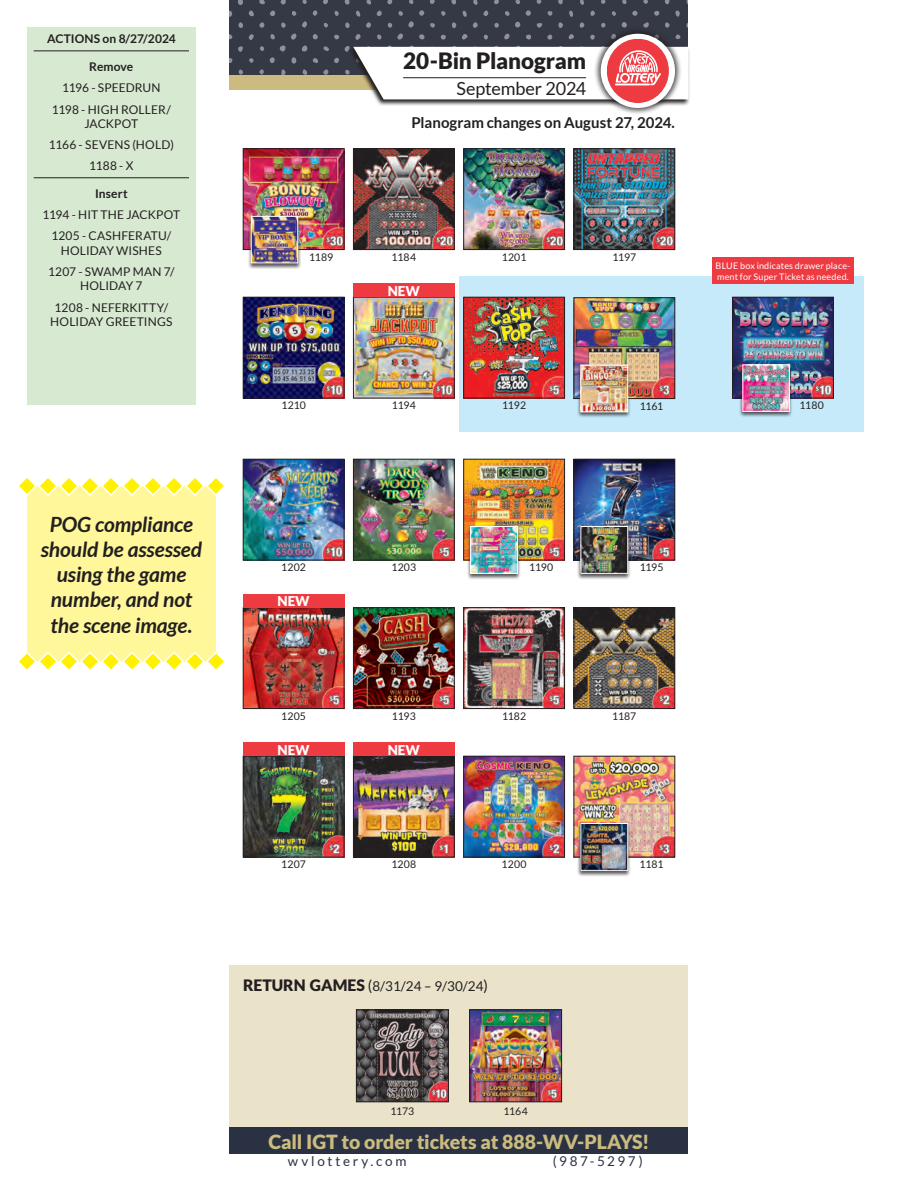
<style>
.page{position:relative;width:918px;height:1188px;background:#fff}
.page>*{position:absolute;margin:0;border:0;box-sizing:border-box;transform-origin:0 0}
.t1{font:900 22.5px "Lato";letter-spacing:-.005em;color:#231f20}
.t2{font:italic 700 21px/25.2px "Lato";letter-spacing:-.005em;color:#231f20;text-align:center}
.t3{font:900 19.5px "Lato";letter-spacing:-.01em;color:#cbbb7e}
.t4{font:18px "Lato";letter-spacing:-.01em;color:#231f20}
.t5{font:700 15px "Lato";color:#231f20}
.t6{font:13.5px "Lato";color:#231f20}
.t7{font:13.5px "Lato";letter-spacing:.2em;color:#293143}
.t8{font:900 13.5px "Lato";color:#fff}
.t9{font:12px/21.1px "Lato";letter-spacing:.01em;color:#231f20;text-align:center}
.t10{font:700 12px "Lato";letter-spacing:.01em;color:#231f20}
.t11{font:10.5px "Lato";color:#231f20}
.t12{font:9px/10.8px "Lato";letter-spacing:.015em;color:#fff}
.s1{font-weight:900;font-size:15.75px}
.s2{font-size:15px}
</style>
<div class="page">
<div style="left:230px;top:72px;width:229px;height:18px;background:#cbbb7e"></div>
<div style="left:230px;top:0;width:458px;height:74px;background:#353945"></div>
<svg style="left:238px;top:0;width:5px;height:5px"></svg>
<svg style="left:302px;top:46px;width:5px;height:6px"></svg>
<svg style="left:302px;top:21px;width:5px;height:7px"></svg>
<svg style="left:281px;top:0;width:5px;height:5px"></svg>
<svg style="left:249px;top:0;width:26px;height:16px"></svg>
<svg style="left:238px;top:46px;width:5px;height:6px"></svg>
<svg style="left:238px;top:22px;width:5px;height:6px"></svg>
<svg style="left:239px;top:70px;width:4px;height:4px"></svg>
<svg style="left:302px;top:69px;width:5px;height:5px"></svg>
<svg style="left:249px;top:22px;width:47px;height:52px"></svg>
<svg style="left:292px;top:11px;width:4px;height:5px"></svg>
<svg style="left:302px;top:0;width:5px;height:4px"></svg>
<svg style="left:378px;top:103px;width:311px;height:3px"></svg>
<div style="left:593px;top:26px;width:89px;height:89px;background:#231f20;opacity:.75"></div>
<div style="left:601px;top:34px;width:74px;height:74px;background:#fff;border-radius:50%"></div>
<svg style="left:313px;top:0;width:377px;height:103px"></svg>
<hr style="left:403px;top:77px;width:183px;height:1px;background:#231f20">
<div style="left:230px;top:965px;width:458px;height:162px;background:#eae3ca"></div>
<div style="left:230px;top:1127px;width:458px;height:27px;background:#293143"></div>
<img style="left:358px;top:1012px;width:89px;height:88px">
<div style="left:356px;top:1010px;width:93px;height:92px;border:1px solid #231f20"></div>
<img style="left:471px;top:1012px;width:89px;height:88px">
<div style="left:469px;top:1010px;width:93px;height:92px;border:1px solid #231f20"></div>
<div style="left:27px;top:486px;width:189px;height:176px;background:#fff79a"></div>
<svg style="left:19px;top:478px;width:205px;height:18px"></svg>
<svg style="left:19px;top:651px;width:205px;height:18px"></svg>
<div style="left:27px;top:27px;width:169px;height:378px;background:#d8e9d2"></div>
<hr style="left:34px;top:51px;width:155px;height:1px;background:#231f20">
<hr style="left:34px;top:178px;width:155px;height:1px;background:#231f20">
<div style="left:459px;top:277px;width:405px;height:155px;background:#c6eafa"></div>
<div style="left:712px;top:257px;width:142px;height:27px;background:#ee3a41"></div>
<img style="left:355px;top:150px;width:97px;height:98px">
<div style="left:353px;top:148px;width:101px;height:102px;border:1px solid #231f20"></div>
<img style="left:355px;top:299px;width:97px;height:97px">
<div style="left:353px;top:297px;width:101px;height:101px;border:1px solid #231f20"></div>
<img style="left:245px;top:299px;width:97px;height:97px">
<div style="left:243px;top:297px;width:101px;height:101px;border:1px solid #231f20"></div>
<img style="left:355px;top:461px;width:97px;height:97px">
<div style="left:353px;top:459px;width:101px;height:101px;border:1px solid #231f20"></div>
<img style="left:465px;top:610px;width:98px;height:97px">
<div style="left:463px;top:608px;width:102px;height:101px;border:1px solid #231f20"></div>
<img style="left:465px;top:461px;width:98px;height:97px">
<div style="left:463px;top:459px;width:102px;height:101px;border:1px solid #231f20"></div>
<img style="left:245px;top:610px;width:97px;height:97px">
<div style="left:243px;top:608px;width:101px;height:101px;border:1px solid #231f20"></div>
<img style="left:465px;top:299px;width:98px;height:97px">
<div style="left:463px;top:297px;width:102px;height:101px;border:1px solid #231f20"></div>
<img style="left:355px;top:610px;width:97px;height:97px">
<div style="left:353px;top:608px;width:101px;height:101px;border:1px solid #231f20"></div>
<img style="left:576px;top:300px;width:97px;height:97px">
<div style="left:574px;top:298px;width:101px;height:101px;border:1px solid #231f20"></div>
<img style="left:245px;top:758px;width:97px;height:97px">
<div style="left:243px;top:756px;width:101px;height:101px;border:1px solid #231f20"></div>
<img style="left:576px;top:610px;width:97px;height:97px">
<div style="left:574px;top:608px;width:101px;height:101px;border:1px solid #231f20"></div>
<img style="left:576px;top:758px;width:97px;height:97px">
<img style="left:355px;top:758px;width:97px;height:97px">
<div style="left:353px;top:756px;width:101px;height:101px;border:1px solid #231f20"></div>
<img style="left:465px;top:758px;width:98px;height:97px">
<div style="left:463px;top:756px;width:102px;height:101px;border:1px solid #231f20"></div>
<img style="left:576px;top:461px;width:97px;height:97px">
<div style="left:574px;top:459px;width:101px;height:101px;border:1px solid #231f20"></div>
<img style="left:734px;top:299px;width:98px;height:97px">
<div style="left:732px;top:297px;width:102px;height:101px;border:1px solid #231f20"></div>
<div style="left:243px;top:594px;width:101px;height:14px;background:#ee3a41"></div>
<div style="left:577px;top:364px;width:54px;height:54px;background:#231f20;opacity:.75"></div>
<img style="left:583px;top:367px;width:43px;height:43px">
<div style="left:581px;top:365px;width:47px;height:47px;border:1px solid #fff"></div>
<img style="left:245px;top:150px;width:97px;height:98px">
<div style="left:243px;top:148px;width:101px;height:102px;border:1px solid #231f20"></div>
<img style="left:576px;top:150px;width:97px;height:98px">
<div style="left:574px;top:148px;width:101px;height:102px;border:1px solid #231f20"></div>
<img style="left:465px;top:150px;width:98px;height:98px">
<div style="left:463px;top:148px;width:102px;height:102px;border:1px solid #231f20"></div>
<div style="left:353px;top:284px;width:101px;height:13px;background:#ee3a41"></div>
<img style="left:245px;top:461px;width:97px;height:97px">
<div style="left:243px;top:459px;width:101px;height:101px;border:1px solid #231f20"></div>
<div style="left:247px;top:215px;width:54px;height:54px;background:#231f20;opacity:.75"></div>
<img style="left:253px;top:218px;width:43px;height:43px">
<div style="left:251px;top:216px;width:47px;height:47px;border:1px solid #fff"></div>
<div style="left:467px;top:525px;width:54px;height:55px;background:#231f20;opacity:.75"></div>
<img style="left:472px;top:528px;width:44px;height:44px">
<div style="left:470px;top:526px;width:48px;height:48px;border:1px solid #fff"></div>
<div style="left:739px;top:364px;width:54px;height:54px;background:#231f20;opacity:.75"></div>
<img style="left:744px;top:366px;width:44px;height:44px">
<div style="left:742px;top:364px;width:48px;height:48px;border:1px solid #fff"></div>
<div style="left:577px;top:822px;width:54px;height:55px;background:#231f20;opacity:.75"></div>
<img style="left:583px;top:825px;width:43px;height:44px">
<div style="left:581px;top:823px;width:47px;height:48px;border:1px solid #fff"></div>
<div style="left:243px;top:742px;width:101px;height:14px;background:#ee3a41"></div>
<div style="left:353px;top:742px;width:101px;height:14px;background:#ee3a41"></div>
<div style="left:577px;top:525px;width:54px;height:55px;background:#231f20;opacity:.75"></div>
<img style="left:583px;top:528px;width:43px;height:44px">
<div style="left:581px;top:526px;width:47px;height:48px;border:1px solid #fff"></div>
<p class="t10" style="left:47px;top:32px;width:130px">ACTIONS on 8/27/2024</p>
<p class="t10" style="left:89px;top:60px;width:46px">Remove</p>
<p class="t9" style="left:52px;top:77px;width:121px">1196 - SPEEDRUN<br>1198 - HIGH ROLLER/</p>
<p class="t9" style="left:49px;top:113px;width:127px">JACKPOT<br>1166 - SEVENS (HOLD)<br>1188 - X</p>
<p class="t10" style="left:95px;top:187px;width:34px">Insert</p>
<p class="t9" style="left:43px;top:204px;width:139px">1194 - HIT THE JACKPOT<br>1205 - CASHFERATU/</p>
<p class="t9" style="left:48px;top:240px;width:128px">HOLIDAY WISHES<br>1207 - SWAMP MAN 7/</p>
<p class="t9" style="left:55px;top:275px;width:115px">HOLIDAY 7<br>1208 - NEFERKITTY/</p>
<p class="t9" style="left:50px;top:311px;width:124px">HOLIDAY GREETINGS</p>
<h2 class="t2" style="left:41px;top:512px;width:163px">POG compliance should be assessed using the game number, and not the scene image.</h2>
<h1 class="t1" style="left:403px;top:48px;width:184px">20-Bin Planogram</h1>
<h3 class="t4" style="left:457px;top:78px;width:131px">September 2024</h3>
<p class="t5" style="left:411px;top:113px;width:265px">Planogram changes on August 27, 2024.</p>
<p class="t11" style="left:309px;top:251px;width:26px">1189</p>
<p class="t11" style="left:502px;top:251px;width:26px">1201</p>
<p class="t11" style="left:612px;top:251px;width:25px">1197</p>
<p class="t8" style="left:388px;top:283px;width:34px">NEW</p>
<p class="t11" style="left:392px;top:251px;width:26px">1184</p>
<p class="t11" style="left:281px;top:400px;width:26px">1210</p>
<p class="t11" style="left:392px;top:400px;width:25px">1194</p>
<p class="t11" style="left:502px;top:400px;width:25px">1192</p>
<p class="t11" style="left:640px;top:400px;width:25px">1161</p>
<p class="t12" style="left:716px;top:260px;width:136px">BLUE box indicates drawer place&shy;ment for Super Ticket as needed.</p>
<p class="t11" style="left:799px;top:400px;width:26px">1180</p>
<p class="t11" style="left:281px;top:562px;width:26px">1202</p>
<p class="t8" style="left:277px;top:593px;width:34px">NEW</p>
<p class="t11" style="left:281px;top:710px;width:26px">1205</p>
<p class="t11" style="left:391px;top:562px;width:26px">1203</p>
<p class="t11" style="left:392px;top:710px;width:25px">1193</p>
<p class="t8" style="left:277px;top:742px;width:34px">NEW</p>
<p class="t8" style="left:388px;top:742px;width:34px">NEW</p>
<p class="t11" style="left:529px;top:562px;width:26px">1190</p>
<p class="t11" style="left:502px;top:710px;width:26px">1182</p>
<p class="t11" style="left:640px;top:562px;width:25px">1195</p>
<p class="t11" style="left:612px;top:710px;width:26px">1187</p>
<p class="t11" style="left:281px;top:859px;width:26px">1207</p>
<p class="t11" style="left:391px;top:859px;width:27px">1208</p>
<p class="t11" style="left:502px;top:859px;width:27px">1200</p>
<p class="t11" style="left:640px;top:859px;width:25px">1181</p>
<p class="t6" style="left:243px;top:979px;width:247px"><span class="s1">RETURN GAMES</span> <span class="s2">(</span>8/31/24 – 9/30/24<span class="s2">)</span></p>
<p class="t11" style="left:390px;top:1106px;width:25px">1173</p>
<p class="t11" style="left:503px;top:1106px;width:26px">1164</p>
<h3 class="t3" style="left:268px;top:1131px;width:383px">Call IGT to order tickets at 888-WV-PLAYS!</h3>
<p class="t7" style="left:553px;top:1154px;width:91px">(987-5297)</p>
<p class="t7" style="left:288px;top:1154px;width:120px">wvlottery.com</p>
</div>
